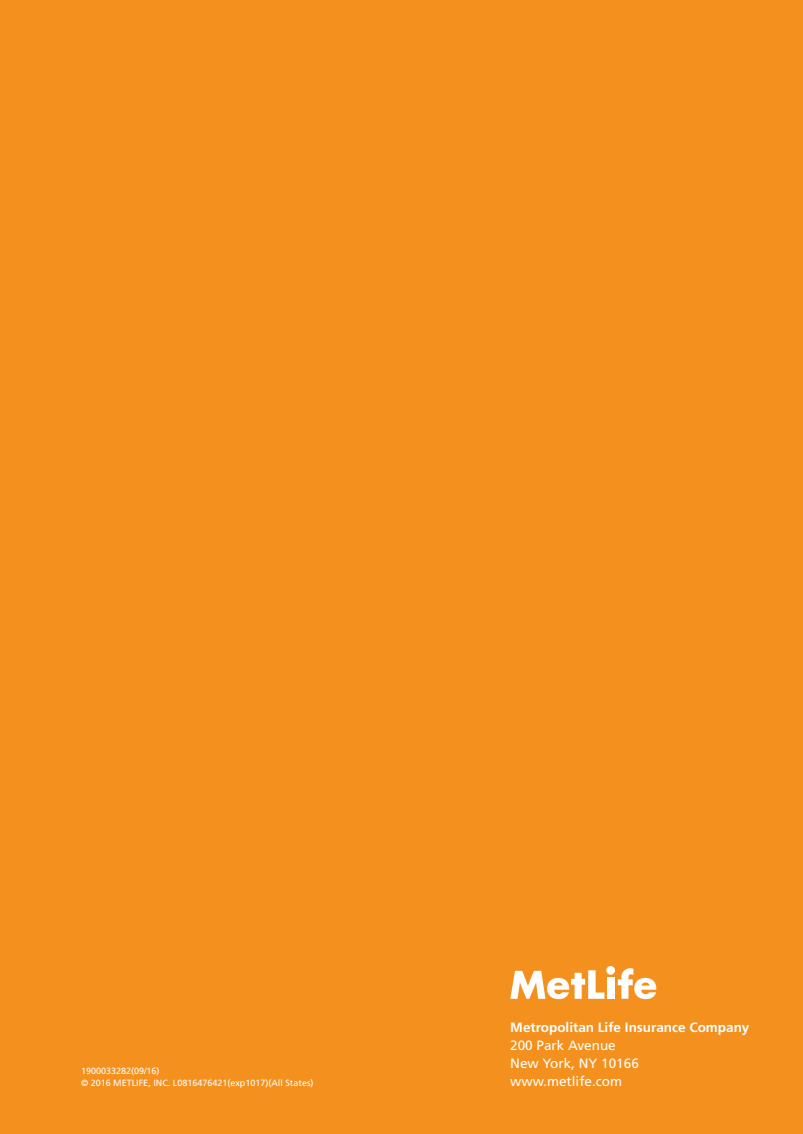
<style>
.page{position:relative;width:803px;height:1134px;background:#fff}
.page>*{position:absolute;margin:0;border:0;box-sizing:border-box;transform-origin:0 0}
.t1{font:13.5px/18px "Frutiger";color:#fff}
.t2{font:700 13.5px "Frutiger";color:#fff}
.t3{font:9px/12px "Frutiger";color:#fff}
</style>
<div class="page">
<div style="left:0;top:0;width:802px;height:1134px;background:#f4901d"></div>
<div style="left:607px;top:977px;width:7px;height:22px;background:#fff"></div>
<svg style="left:617px;top:968px;width:39px;height:31px"></svg>
<div style="left:606px;top:966px;width:9px;height:9px;background:#fff;border-radius:50%"></div>
<svg style="left:510px;top:970px;width:94px;height:29px"></svg>
<p class="t3" style="left:81px;top:1065px;width:234px">1900033282(09/16)<br>© 2016 METLIFE, INC. L0816476421(exp1017)(All States)</p>
<h1 class="t2" style="left:510px;top:1019px;width:241px">Metropolitan Life Insurance Company</h1>
<h1 class="t1" style="left:510px;top:1036px;width:130px">200 Park Avenue<br>New York, NY 10166 www.metlife.com</h1>
</div>
